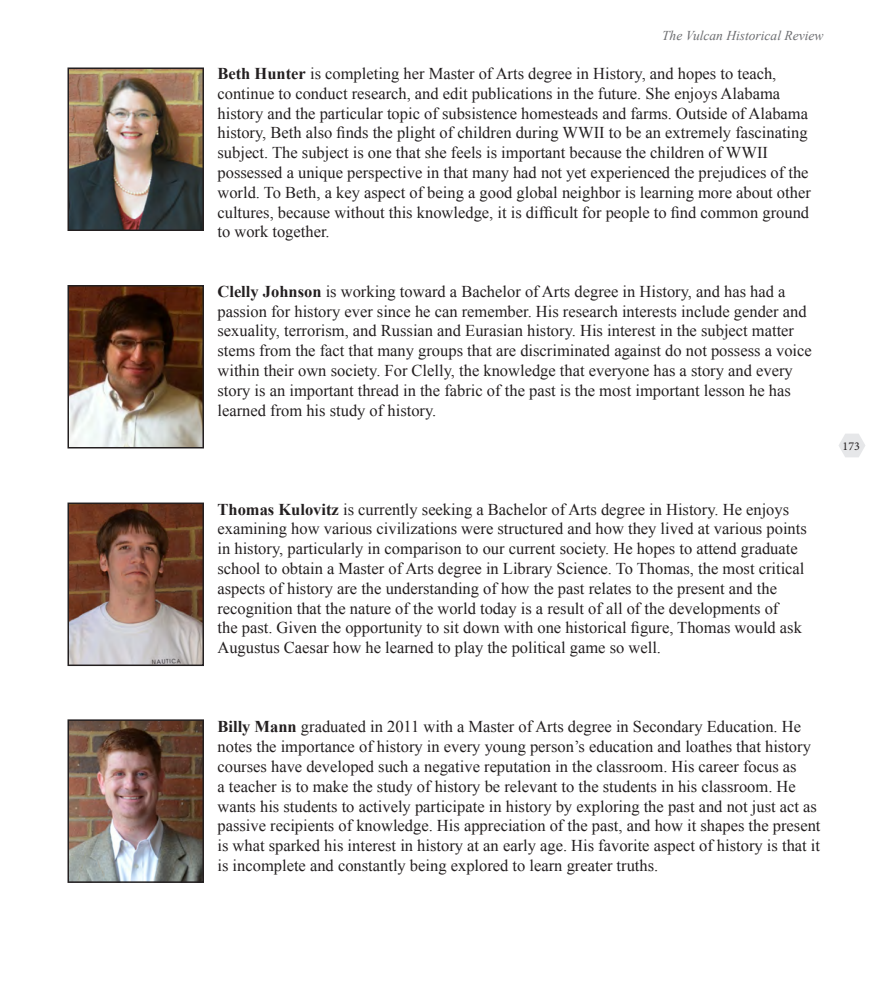
<style>
.page{position:relative;width:891px;height:999px;background:#fff}
.page>*{position:absolute;margin:0;border:0;box-sizing:border-box;transform-origin:0 0}
.t1{font:16.5px/19.8px "Times New Roman";color:#231f20}
.t2{font:italic 13.5px "Times New Roman";color:#6c6d70}
.t3{font:12px "Minion Pro";color:#231f20}
.s1{font-weight:700}
</style>
<div class="page">
<svg style="left:839px;top:434px;width:26px;height:23px"></svg>
<img style="left:71px;top:71px;width:130px;height:157px">
<div style="left:68px;top:68px;width:136px;height:163px;border:2px solid #231f20"></div>
<img style="left:71px;top:288px;width:130px;height:157px">
<div style="left:68px;top:285px;width:136px;height:163px;border:2px solid #231f20"></div>
<img style="left:71px;top:506px;width:130px;height:157px">
<div style="left:68px;top:503px;width:136px;height:163px;border:2px solid #231f20"></div>
<img style="left:71px;top:722px;width:130px;height:158px">
<div style="left:68px;top:719px;width:136px;height:164px;border:2px solid #231f20"></div>
<p class="t2" style="left:662px;top:26px;width:163px">The Vulcan Historical Review</p>
<p class="t1" style="left:218px;top:63px;width:595px"><span class="s1">Beth Hunter</span> is completing her Master of Arts degree in History, and hopes to teach, continue to conduct research, and edit publications in the future. She enjoys Alabama history and the particular topic of subsistence homesteads and farms. Outside of Alabama history, Beth also finds the plight of children during WWII to be an extremely fascinating subject. The subject is one that she feels is important because the children of WWII possessed a unique perspective in that many had not yet experienced the prejudices of the world. To Beth, a key aspect of being a good global neighbor is learning more about other cultures, because without this knowledge, it is difficult for people to find common ground to work together.</p>
<p class="t1" style="left:218px;top:281px;width:596px"><span class="s1">Clelly Johnson</span> is working toward a Bachelor of Arts degree in History, and has had a passion for history ever since he can remember. His research interests include gender and sexuality, terrorism, and Russian and Eurasian history. His interest in the subject matter stems from the fact that many groups that are discriminated against do not possess a voice within their own society. For Clelly, the knowledge that everyone has a story and every story is an important thread in the fabric of the past is the most important lesson he has learned from his study of history.</p>
<p class="t3" style="left:843px;top:438px;width:19px">173</p>
<p class="t1" style="left:218px;top:499px;width:591px"><span class="s1">Thomas Kulovitz</span> is currently seeking a Bachelor of Arts degree in History. He enjoys examining how various civilizations were structured and how they lived at various points in history, particularly in comparison to our current society. He hopes to attend graduate school to obtain a Master of Arts degree in Library Science. To Thomas, the most critical aspects of history are the understanding of how the past relates to the present and the recognition that the nature of the world today is a result of all of the developments of<br>the past. Given the opportunity to sit down with one historical figure, Thomas would ask Augustus Caesar how he learned to play the political game so well.</p>
<p class="t1" style="left:218px;top:717px;width:605px"><span class="s1">Billy Mann</span> graduated in 2011 with a Master of Arts degree in Secondary Education. He notes the importance of history in every young person’s education and loathes that history courses have developed such a negative reputation in the classroom. His career focus as<br>a teacher is to make the study of history be relevant to the students in his classroom. He wants his students to actively participate in history by exploring the past and not just act as passive recipients of knowledge. His appreciation of the past, and how it shapes the present is what sparked his interest in history at an early age. His favorite aspect of history is that it is incomplete and constantly being explored to learn greater truths.</p>
</div>
